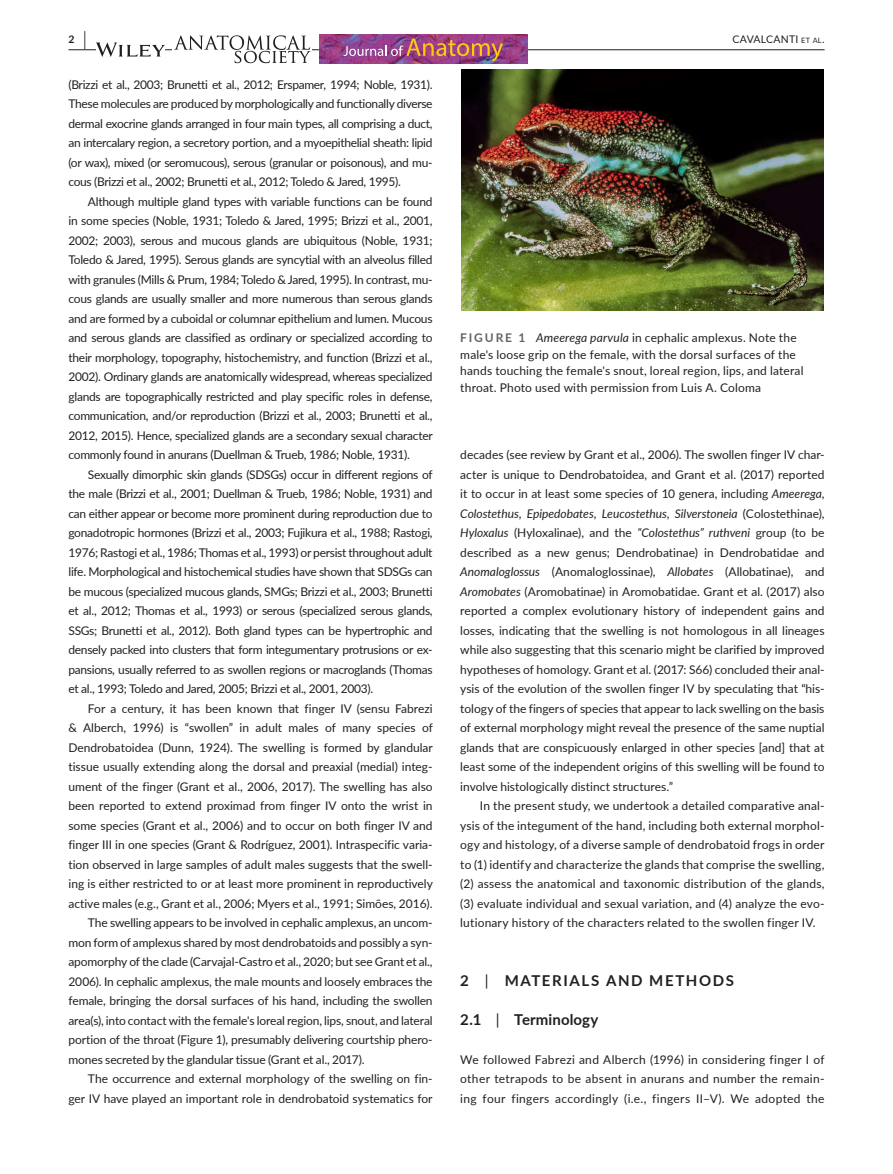
<style>
.page{position:relative;width:893px;height:1174px;background:#fff}
.page>*{position:absolute;margin:0;border:0;box-sizing:border-box;transform-origin:0 0}
.t1{font:700 15px "Lato";letter-spacing:.1em;color:#231f20}
.t2{font:700 15px "Lato";letter-spacing:.01em;color:#231f20}
.t3{font:12px/19.5px "Lato";color:#231f20;text-align:justify}
.t4{font:10.5px "Lato";letter-spacing:.02em;color:#231f20}
.t5{font:700 10.5px "Lato";color:#231f20}
.s1{font-size:19.5px}
.s2{font-size:7.35px}
.s3{font-weight:700;color:#636366}
.s4{font-style:italic}
.s5{font-weight:400}
</style>
<div class="page">
<hr style="left:68px;top:49px;width:756px;height:1px;background:#231f20">
<svg style="left:96px;top:42px;width:69px;height:15px"></svg>
<img style="left:173px;top:35px;width:139px;height:29px">
<img style="left:319px;top:34px;width:209px;height:30px">
<img style="left:343px;top:39px;width:160px;height:22px">
<img style="left:462px;top:69px;width:361px;height:241px">
<p class="t5" style="left:68px;top:31px;width:19px">2 <span class="s1">|</span></p>
<p class="t4" style="left:732px;top:31px;width:94px">CAVALCANTI <span class="s2">et al</span>.</p>
<p class="t3" style="left:68px;top:74px;width:366px">(Brizzi et al., 2003; Brunetti et al., 2012; Erspamer, 1994; Noble, 1931).<br>These molecules are produced by morphologically and functionally diverse dermal exocrine glands arranged in four main types, all comprising a duct, an intercalary region, a secretory portion, and a myoepithelial sheath: lipid (or wax), mixed (or seromucous), serous (granular or poisonous), and mu&shy;cous (Brizzi et al., 2002; Brunetti et al., 2012; Toledo &amp; Jared, 1995).</p>
<p class="t3" style="left:68px;top:191px;width:366px;text-indent:20px">Although multiple gland types with variable functions can be found in some species (Noble, 1931; Toledo &amp; Jared, 1995; Brizzi et al., 2001, 2002; 2003), serous and mucous glands are ubiquitous (Noble, 1931; Toledo &amp; Jared, 1995). Serous glands are syncytial with an alveolus filled with granules (Mills &amp; Prum, 1984; Toledo &amp; Jared, 1995). In contrast, mu&shy;cous glands are usually smaller and more numerous than serous glands and are formed by a cuboidal or columnar epithelium and lumen. Mucous and serous glands are classified as ordinary or specialized according to their morphology, topography, histochemistry, and function (Brizzi et al., 2002). Ordinary glands are anatomically widespread, whereas specialized glands are topographically restricted and play specific roles in defense, communication, and/or reproduction (Brizzi et al., 2003; Brunetti et al., 2012, 2015). Hence, specialized glands are a secondary sexual character commonly found in anurans (Duellman &amp; Trueb, 1986; Noble, 1931).</p>
<p class="t3" style="left:68px;top:464px;width:366px;text-indent:20px">Sexually dimorphic skin glands (SDSGs) occur in different regions of the male (Brizzi et al., 2001; Duellman &amp; Trueb, 1986; Noble, 1931) and can either appear or become more prominent during reproduction due to gonadotropic hormones (Brizzi et al., 2003; Fujikura et al., 1988; Rastogi, 1976; Rastogi et al., 1986; Thomas et al., 1993) or persist throughout adult life. Morphological and histochemical studies have shown that SDSGs can be mucous (specialized mucous glands, SMGs; Brizzi et al., 2003; Brunetti et al., 2012; Thomas et al., 1993) or serous (specialized serous glands, SSGs; Brunetti et al., 2012). Both gland types can be hypertrophic and densely packed into clusters that form integumentary protrusions or ex&shy;pansions, usually referred to as swollen regions or macroglands (Thomas et al., 1993; Toledo and Jared, 2005; Brizzi et al., 2001, 2003).</p>
<p class="t3" style="left:88px;top:698px;width:346px">For a century, it has been known that finger IV (sensu Fabrezi</p>
<p class="t3" style="left:68px;top:717px;width:366px">&amp; Alberch, 1996) is “swollen” in adult males of many species of</p>
<p class="t3" style="left:68px;top:737px;width:366px">Dendrobatoidea (Dunn, 1924). The swelling is formed by glandular</p>
<p class="t3" style="left:68px;top:756px;width:366px">tissue usually extending along the dorsal and preaxial (medial) integ-</p>
<p class="t3" style="left:68px;top:776px;width:366px">ument of the finger (Grant et al., 2006, 2017). The swelling has also</p>
<p class="t3" style="left:68px;top:795px;width:366px">been reported to extend proximad from finger IV onto the wrist in</p>
<p class="t3" style="left:68px;top:815px;width:366px">some species (Grant et al., 2006) and to occur on both finger IV and</p>
<p class="t3" style="left:68px;top:834px;width:366px">finger III in one species (Grant &amp; Rodríguez, 2001). Intraspecific varia-</p>
<p class="t3" style="left:68px;top:854px;width:366px">tion observed in large samples of adult males suggests that the swell-</p>
<p class="t3" style="left:68px;top:873px;width:366px">ing is either restricted to or at least more prominent in reproductively</p>
<p class="t3" style="left:68px;top:893px;width:366px">active males (e.g., Grant et al., 2006; Myers et al., 1991; Simões, 2016).</p>
<p class="t3" style="left:88px;top:912px;width:346px">The swelling appears to be involved in cephalic amplexus, an uncom-</p>
<p class="t3" style="left:68px;top:932px;width:366px">mon form of amplexus shared by most dendrobatoids and possibly a syn-</p>
<p class="t3" style="left:68px;top:951px;width:366px">apomorphy of the clade (Carvajal-Castro et al., 2020; but see Grant et al.,</p>
<p class="t3" style="left:68px;top:971px;width:366px">2006). In cephalic amplexus, the male mounts and loosely embraces the</p>
<p class="t3" style="left:68px;top:990px;width:366px">female, bringing the dorsal surfaces of his hand, including the swollen</p>
<p class="t3" style="left:68px;top:1010px;width:366px">area(s), into contact with the female's loreal region, lips, snout, and lateral</p>
<p class="t3" style="left:68px;top:1029px;width:366px">portion of the throat (Figure 1), presumably delivering courtship phero-</p>
<p class="t3" style="left:68px;top:1049px;width:298px">mones secreted by the glandular tissue (Grant et al., 2017).</p>
<p class="t3" style="left:88px;top:1068px;width:346px">The occurrence and external morphology of the swelling on fin-</p>
<p class="t3" style="left:68px;top:1088px;width:366px">ger IV have played an important role in dendrobatoid systematics for</p>
<p class="t3" style="left:460px;top:329px;width:345px;line-height:16.5px;text-align:left"><span class="s3">FIGURE 1</span> <span class="s4">Ameerega parvula</span> in cephalic amplexus. Note the male's loose grip on the female, with the dorsal surfaces of the hands touching the female's snout, loreal region, lips, and lateral throat. Photo used with permission from Luis A. Coloma</p>
<p class="t3" style="left:460px;top:444px;width:366px">decades (see review by Grant et al., 2006). The swollen finger IV char&shy;acter is unique to Dendrobatoidea, and Grant et al. (2017) reported it to occur in at least some species of 10 genera, including <span class="s4">Ameerega</span>, <span class="s4">Colostethus</span>, <span class="s4">Epipedobates</span>, <span class="s4">Leucostethus</span>, <span class="s4">Silverstoneia</span> (Colostethinae), <span class="s4">Hyloxalus</span> (Hyloxalinae), and the <span class="s4">“Colostethus” ruthveni</span> group (to be described as a new genus; Dendrobatinae) in Dendrobatidae and <span class="s4">Anomaloglossus</span> (Anomaloglossinae), <span class="s4">Allobates</span> (Allobatinae), and <span class="s4">Aromobates</span> (Aromobatinae) in Aromobatidae. Grant et al. (2017) also reported a complex evolutionary history of independent gains and losses, indicating that the swelling is not homologous in all lineages while also suggesting that this scenario might be clarified by improved hypotheses of homology. Grant et al. (2017: S66) concluded their anal&shy;ysis of the evolution of the swollen finger IV by speculating that “his&shy;tology of the fingers of species that appear to lack swelling on the basis of external morphology might reveal the presence of the same nuptial glands that are conspicuously enlarged in other species [and] that at least some of the independent origins of this swelling will be found to involve histologically distinct structures.”</p>
<p class="t3" style="left:460px;top:795px;width:366px;text-indent:20px">In the present study, we undertook a detailed comparative anal&shy;ysis of the integument of the hand, including both external morphol&shy;ogy and histology, of a diverse sample of dendrobatoid frogs in order to (1) identify and characterize the glands that comprise the swelling, (2) assess the anatomical and taxonomic distribution of the glands, (3) evaluate individual and sexual variation, and (4) analyze the evo&shy;lutionary history of the characters related to the swollen finger IV.</p>
<p class="t1" style="left:460px;top:969px;width:275px">2 <span class="s5">|</span> MATERIALS AND METHODS</p>
<p class="t2" style="left:460px;top:1008px;width:140px">2.1 <span class="s5">|</span> Terminology</p>
<p class="t3" style="left:460px;top:1049px;width:366px">We followed Fabrezi and Alberch (1996) in considering finger I of other tetrapods to be absent in anurans and number the remain&shy;ing four fingers accordingly (i.e., fingers II–V). We adopted the</p>
</div>
